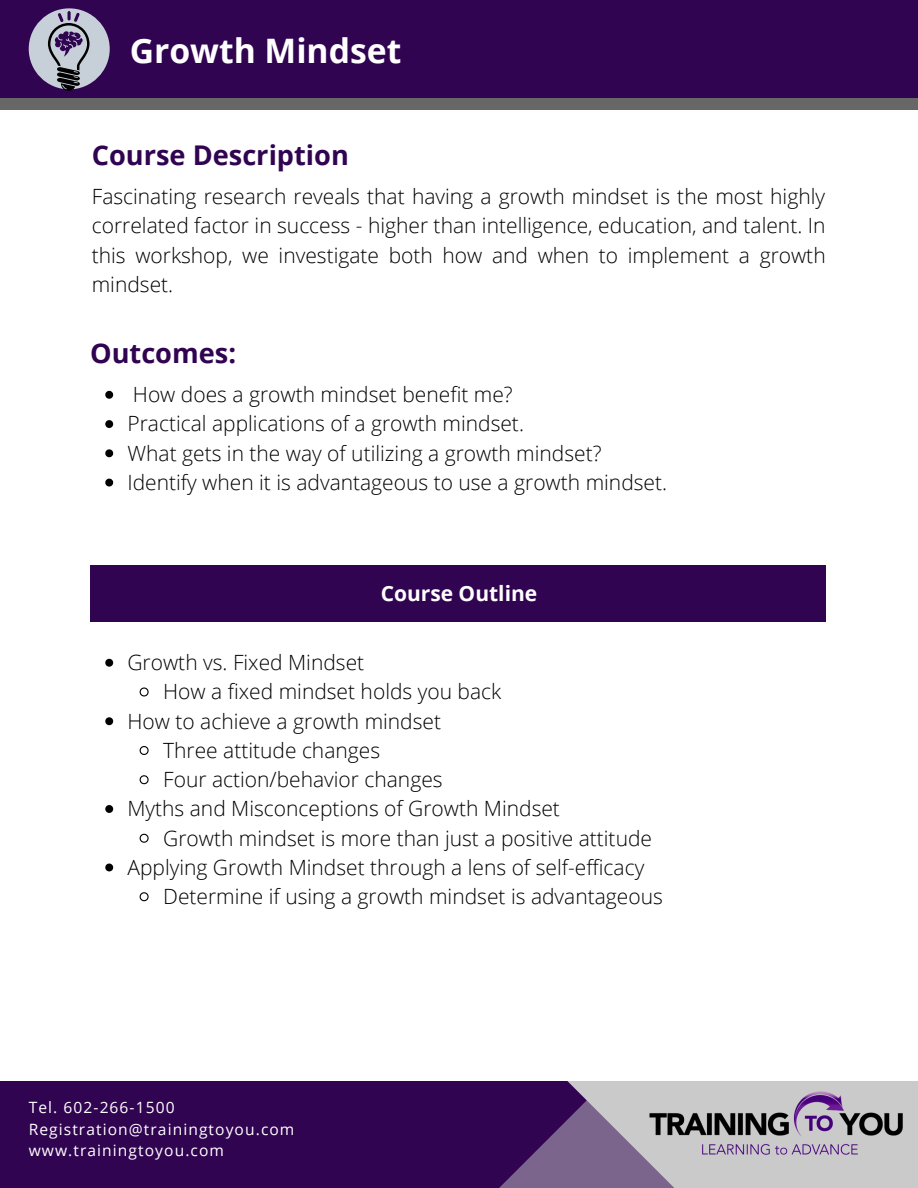
<style>
.page{position:relative;width:918px;height:1188px;background:#310451}
.page>*{position:absolute;margin:0;border:0;box-sizing:border-box;transform-origin:0 0}
.t1{font:700 33.75px "Open Sans";color:#fff}
.t2{font:700 27.15px "Open Sans";color:#310451}
.t3{font:300 21px/29.2px "Open Sans";color:#000;text-align:justify}
.t4{font:700 21px "Open Sans";color:#fff}
.t5{font:15.6px/21.3px "Open Sans";letter-spacing:.07em;color:#fff}
</style>
<div class="page">
<svg style="left:499px;top:1081px;width:419px;height:107px;fill:#cacaca"></svg>
<img style="left:650px;top:1091px;width:253px;height:63px">
<div style="left:0;top:97px;width:918px;height:984px;background:#fff"></div>
<div style="left:0;top:49px;width:918px;height:61px;background:#676767"></div>
<div style="left:0;top:0;width:918px;height:98px;background:#310451"></div>
<div style="left:90px;top:565px;width:736px;height:57px;background:#310451"></div>
<div style="left:29px;top:8px;width:81px;height:81px;background:#c7d0d8;border-radius:50%"></div>
<svg style="left:48px;top:11px;width:42px;height:80px"></svg>
<svg style="left:105px;top:391px;width:8px;height:8px"></svg>
<svg style="left:105px;top:420px;width:8px;height:8px"></svg>
<svg style="left:105px;top:449px;width:8px;height:8px"></svg>
<svg style="left:105px;top:479px;width:8px;height:7px"></svg>
<svg style="left:105px;top:659px;width:8px;height:8px"></svg>
<svg style="left:139px;top:687px;width:10px;height:10px"></svg>
<svg style="left:105px;top:717px;width:8px;height:8px"></svg>
<svg style="left:139px;top:746px;width:10px;height:9px"></svg>
<svg style="left:139px;top:775px;width:10px;height:10px"></svg>
<svg style="left:105px;top:805px;width:8px;height:8px"></svg>
<svg style="left:139px;top:833px;width:10px;height:10px"></svg>
<svg style="left:105px;top:864px;width:8px;height:7px"></svg>
<svg style="left:139px;top:892px;width:10px;height:10px"></svg>
<h1 class="t1" style="left:130px;top:27px;width:273px">Growth Mindset</h1>
<p class="t2" style="left:92px;top:136px;width:259px">Course Description</p>
<p class="t3" style="left:92px;top:181px;width:735px">Fascinating research reveals that having a growth mindset is the most highly correlated factor in success - higher than intelligence, education, and talent. In this workshop, we investigate both how and when to implement a growth mindset.</p>
<p class="t2" style="left:90px;top:334px;width:148px">Outcomes:</p>
<p class="t3" style="left:127px;top:379px;width:541px;text-align:left">How does a growth mindset benefit me?<br>Practical applications of a growth mindset.<br>What gets in the way of utilizing a growth mindset?<br>Identify when it is advantageous to use a growth mindset.</p>
<p class="t4" style="left:381px;top:579px;width:158px">Course Outline</p>
<p class="t3" style="left:127px;top:647px;width:238px">Growth vs. Fixed Mindset</p>
<p class="t3" style="left:163px;top:677px;width:340px">How a fixed mindset holds you back</p>
<p class="t3" style="left:127px;top:706px;width:315px">How to achieve a growth mindset</p>
<p class="t3" style="left:163px;top:735px;width:218px">Three attitude changes</p>
<p class="t3" style="left:163px;top:764px;width:281px">Four action/behavior changes</p>
<p class="t3" style="left:127px;top:794px;width:434px">Myths and Misconceptions of Growth Mindset</p>
<p class="t3" style="left:163px;top:823px;width:490px">Growth mindset is more than just a positive attitude</p>
<p class="t3" style="left:127px;top:852px;width:518px">Applying Growth Mindset through a lens of self-efficacy</p>
<p class="t3" style="left:163px;top:881px;width:501px">Determine if using a growth mindset is advantageous</p>
<p class="t5" style="left:29px;top:1097px;width:267px">Tel. 602-266-1500<br>Registration@trainingtoyou.com www.trainingtoyou.com</p>
</div>
